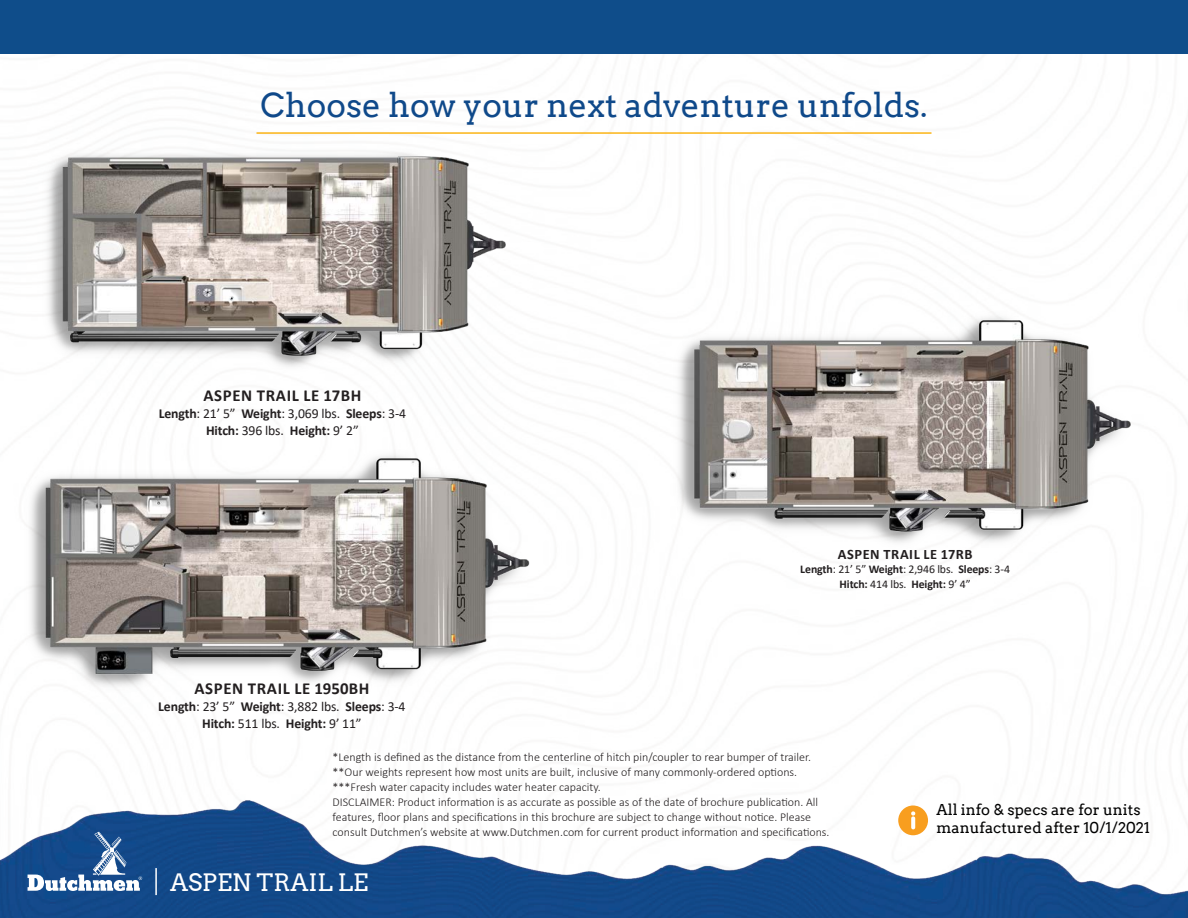
<style>
.page{position:relative;width:1188px;height:918px;background:#fff}
.page>*{position:absolute;margin:0;border:0;box-sizing:border-box;transform-origin:0 0}
.t1{font:33px "Arvo";color:#0f498a}
.t2{font:24px "Arvo";color:#fff}
.bullets{font:700 16.8px "Calibri";letter-spacing:.04em;color:#231f20}
.t3{font:15px "Arvo";color:#000}
.bullets-2{font:700 14.4px "Calibri";letter-spacing:.04em;color:#231f20}
.bullets-3{font:13.8px "Calibri";letter-spacing:-.01em;color:#231f20}
.bullets-4{font:700 13.8px "Calibri";letter-spacing:-.01em;color:#231f20}
.t4{font:300 12px/15px "Calibri";color:#231f20}
.bullets-5{font:11.85px "Calibri";letter-spacing:-.01em;color:#231f20}
.bullets-6{font:700 11.85px "Calibri";letter-spacing:-.01em;color:#231f20}
.s1{font-weight:700}
.s2{font-weight:400}
</style>
<div class="page">
<img style="left:0;top:800px;width:1188px;height:118px">
<div style="left:0;top:0;width:1188px;height:54px;background:#0f4d8a"></div>
<div style="left:898px;top:806px;width:30px;height:29px;background:#f89e1f;border-radius:50%"></div>
<svg style="left:911px;top:811px;width:4px;height:18px"></svg>
<svg style="left:28px;top:832px;width:114px;height:59px"></svg>
<hr style="left:155px;top:868px;width:2px;height:27px;background:#fff">
<hr style="left:256px;top:132px;width:676px;height:2px;background:#fbb416">
<img style="left:44px;top:150px;width:462px;height:217px">
<img style="left:675px;top:314px;width:456px;height:231px">
<img style="left:28px;top:453px;width:502px;height:236px">
<p class="t1" style="left:261px;top:85px;width:668px">Choose how your next adventure unfolds.</p>
<p class="bullets" style="left:203px;top:384px;width:160px">ASPEN TRAIL LE 17BH</p>
<p class="bullets-3" style="left:159px;top:404px;width:249px"><span class="s1">Length</span>: 21’ 5” <span class="s1">Weight</span>: 3,069 lbs. <span class="s1">Sleeps</span>: 3-4</p>
<p class="bullets-4" style="left:206px;top:420px;width:154px">Hitch: <span class="s2">396 lbs.</span> Height: <span class="s2">9’ 2”</span></p>
<p class="bullets" style="left:194px;top:676px;width:177px">ASPEN TRAIL LE 1950BH</p>
<p class="bullets-3" style="left:158px;top:697px;width:249px"><span class="s1">Length</span>: 23’ 5” <span class="s1">Weight</span>: 3,882 lbs. <span class="s1">Sleeps</span>: 3-4</p>
<p class="bullets-4" style="left:202px;top:713px;width:161px">Hitch: <span class="s2">511 lbs.</span> Height: <span class="s2">9’ 11”</span></p>
<p class="bullets-2" style="left:838px;top:544px;width:136px">ASPEN TRAIL LE 17RB</p>
<p class="bullets-5" style="left:800px;top:561px;width:211px"><span class="s1">Length</span>: 21’ 5” <span class="s1">Weight</span>: 2,946 lbs. <span class="s1">Sleeps</span>: 3-4</p>
<p class="bullets-6" style="left:840px;top:575px;width:132px">Hitch: <span class="s2">414 lbs.</span> Height: <span class="s2">9’ 4”</span></p>
<p class="t4" style="left:333px;top:749px;width:480px">*Length is defined as the distance from the centerline of hitch pin/coupler to rear bumper of trailer.</p>
<p class="t4" style="left:333px;top:764px;width:466px">**Our weights represent how most units are built, inclusive of many commonly-ordered options.</p>
<p class="t4" style="left:333px;top:779px;width:270px">***Fresh water capacity includes water heater capacity.</p>
<p class="t4" style="left:333px;top:794px;width:498px">DISCLAIMER: Product information is as accurate as possible as of the date of brochure publication. All features, floor plans and specifications in this brochure are subject to change without notice. Please consult Dutchmen’s website at www.Dutchmen.com for current product information and specifications.</p>
<p class="t2" style="left:170px;top:868px;width:200px">ASPEN TRAIL LE</p>
<p class="t3" style="left:937px;top:801px;width:206px">All info &amp; specs are for units</p>
<p class="t3" style="left:937px;top:819px;width:215px">manufactured after 10/1/2021</p>
</div>
